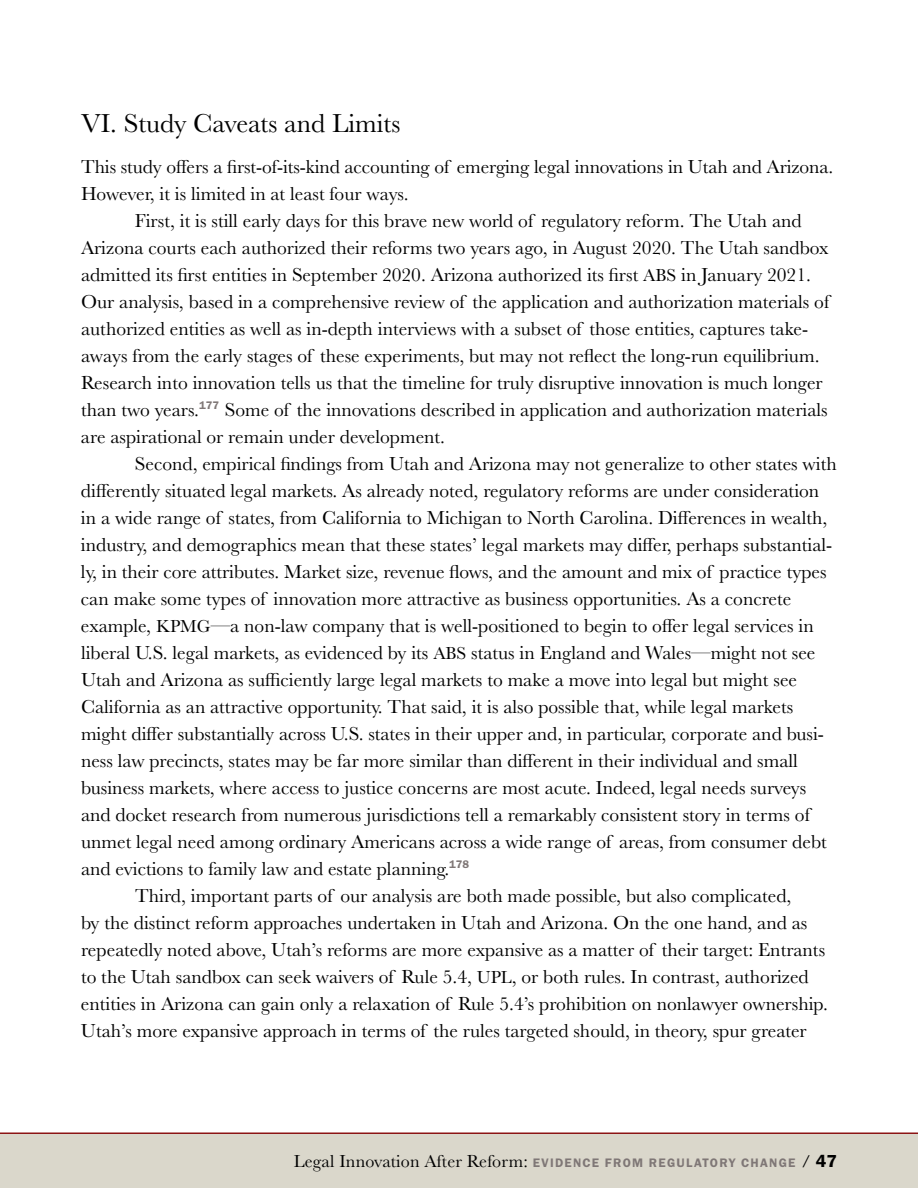
<style>
.page{position:relative;width:918px;height:1188px;background:#fff}
.page>*{position:absolute;margin:0;border:0;box-sizing:border-box;transform-origin:0 0}
.t1{font:27px "Baskerville";color:#000}
.t2{font:19.5px "Baskerville";color:#000}
.t3{font:18px "Baskerville";letter-spacing:.01em;color:#000}
.s1{font-size:18px}
.s2{font-family:"Franklin Gothic URW Dem";font-size:12.75px;color:#7f7776}
.s3{font-family:"Franklin Gothic URW Dem"}
</style>
<div class="page">
<div style="left:0;top:1134px;width:918px;height:54px;background:#dad7cb"></div>
<hr style="left:0;top:1132px;width:918px;height:2px;background:#8c1515">
<h1 class="t1" style="left:81px;top:106px;width:321px">VI. Study Caveats and Limits</h1>
<p class="t2" style="left:81px;top:154px;width:754px">This study offers a first-of-its-kind accounting of emerging legal innovations in Utah and Arizona.</p>
<p class="t2" style="left:81px;top:181px;width:329px">However, it is limited in at least four ways.</p>
<p class="t2" style="left:135px;top:208px;width:668px">First, it is still early days for this brave new world of regulatory reform. The Utah and</p>
<p class="t2" style="left:81px;top:235px;width:749px">Arizona courts each authorized their reforms two years ago, in August 2020. The Utah sandbox</p>
<p class="t2" style="left:81px;top:262px;width:732px">admitted its first entities in September 2020. Arizona authorized its first <span class="s1">ABS</span> in January 2021.</p>
<p class="t2" style="left:81px;top:289px;width:750px">Our analysis, based in a comprehensive review of the application and authorization materials of</p>
<p class="t2" style="left:81px;top:316px;width:729px">authorized entities as well as in-depth interviews with a subset of those entities, captures take-</p>
<p class="t2" style="left:81px;top:343px;width:740px">aways from the early stages of these experiments, but may not reflect the long-run equilibrium.</p>
<p class="t2" style="left:81px;top:370px;width:743px">Research into innovation tells us that the timeline for truly disruptive innovation is much longer</p>
<p class="t2" style="left:81px;top:397px;width:748px">than two years.<sup>177</sup> Some of the innovations described in application and authorization materials</p>
<p class="t2" style="left:81px;top:424px;width:366px">are aspirational or remain under development.</p>
<p class="t2" style="left:135px;top:451px;width:703px">Second, empirical findings from Utah and Arizona may not generalize to other states with</p>
<p class="t2" style="left:81px;top:478px;width:740px">differently situated legal markets. As already noted, regulatory reforms are under consideration</p>
<p class="t2" style="left:81px;top:505px;width:748px">in a wide range of states, from California to Michigan to North Carolina. Differences in wealth,</p>
<p class="t2" style="left:81px;top:532px;width:753px">industry, and demographics mean that these states’ legal markets may differ, perhaps substantial-</p>
<p class="t2" style="left:81px;top:559px;width:747px">ly, in their core attributes. Market size, revenue flows, and the amount and mix of practice types</p>
<p class="t2" style="left:81px;top:586px;width:712px">can make some types of innovation more attractive as business opportunities. As a concrete</p>
<p class="t2" style="left:81px;top:613px;width:734px">example, <span class="s1">KPMG</span>—a non-law company that is well-positioned to begin to offer legal services in</p>
<p class="t2" style="left:81px;top:640px;width:736px">liberal U.S. legal markets, as evidenced by its <span class="s1">ABS</span> status in England and Wales—might not see</p>
<p class="t2" style="left:81px;top:667px;width:718px">Utah and Arizona as sufficiently large legal markets to make a move into legal but might see</p>
<p class="t2" style="left:81px;top:694px;width:714px">California as an attractive opportunity. That said, it is also possible that, while legal markets</p>
<p class="t2" style="left:81px;top:721px;width:745px">might differ substantially across U.S. states in their upper and, in particular, corporate and busi-</p>
<p class="t2" style="left:81px;top:748px;width:718px">ness law precincts, states may be far more similar than different in their individual and small</p>
<p class="t2" style="left:81px;top:775px;width:727px">business markets, where access to justice concerns are most acute. Indeed, legal needs surveys</p>
<p class="t2" style="left:81px;top:802px;width:730px">and docket research from numerous jurisdictions tell a remarkably consistent story in terms of</p>
<p class="t2" style="left:81px;top:829px;width:747px">unmet legal need among ordinary Americans across a wide range of areas, from consumer debt</p>
<p class="t2" style="left:81px;top:856px;width:390px">and evictions to family law and estate planning.<sup>178</sup></p>
<p class="t2" style="left:135px;top:883px;width:658px">Third, important parts of our analysis are both made possible, but also complicated,</p>
<p class="t2" style="left:81px;top:910px;width:728px">by the distinct reform approaches undertaken in Utah and Arizona. On the one hand, and as</p>
<p class="t2" style="left:81px;top:937px;width:746px">repeatedly noted above, Utah’s reforms are more expansive as a matter of their target: Entrants</p>
<p class="t2" style="left:81px;top:964px;width:729px">to the Utah sandbox can seek waivers of Rule 5.4, <span class="s1">UPL</span>, or both rules. In contrast, authorized</p>
<p class="t2" style="left:81px;top:991px;width:748px">entities in Arizona can gain only a relaxation of Rule 5.4’s prohibition on nonlawyer ownership.</p>
<p class="t2" style="left:81px;top:1018px;width:727px">Utah’s more expansive approach in terms of the rules targeted should, in theory, spur greater</p>
<p class="t3" style="left:294px;top:1149px;width:545px">Legal Innovation After Reform: <span class="s2">EVIDENCE FROM REGULATORY CHANGE</span> / <span class="s3">47</span></p>
</div>
